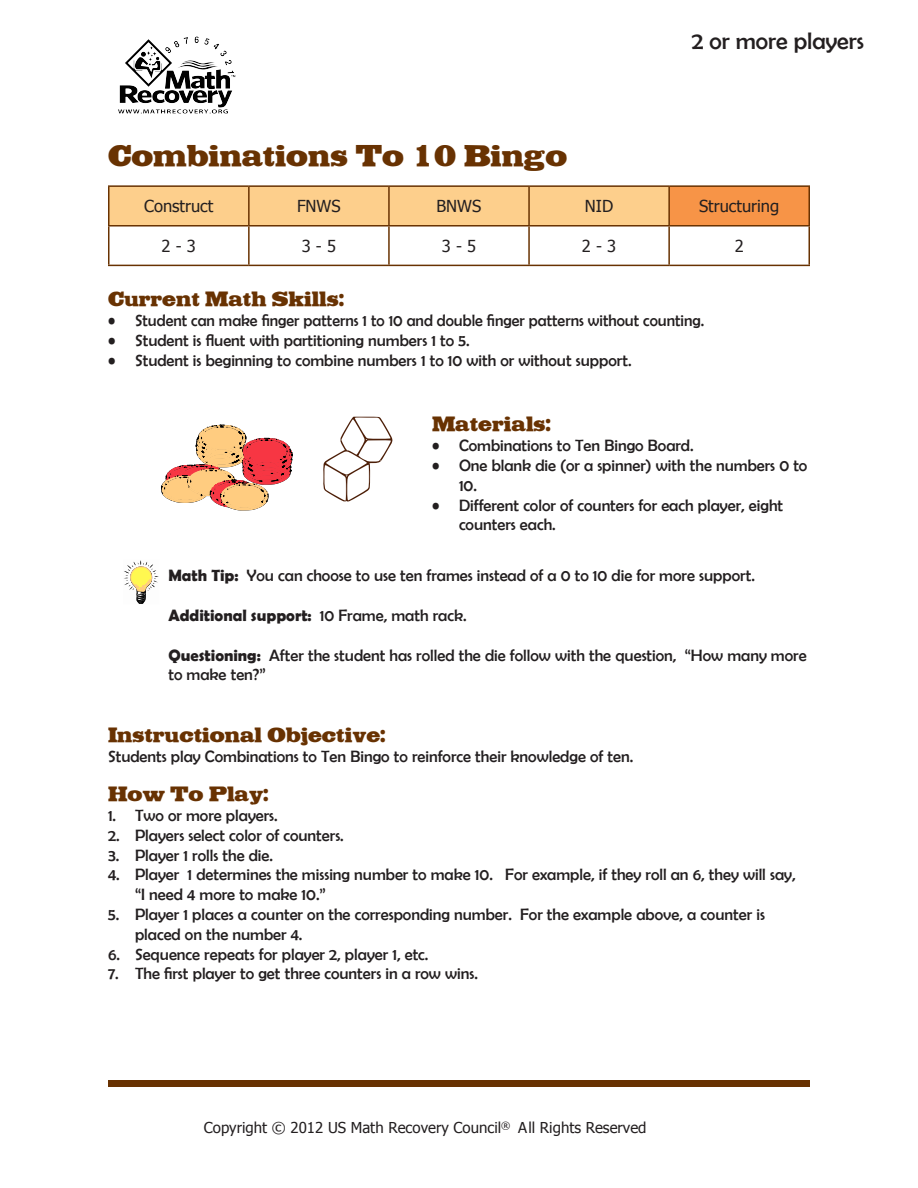
<style>
.page{position:relative;width:918px;height:1188px;background:#fff}
.page>*{position:absolute;margin:0;border:0;box-sizing:border-box;transform-origin:0 0}
.MR_Page_Headings_-_T{font:26.4px "Cairo SF";color:#683202;scale:.91 1}
.MR_Page_Body_Text{font:24px "Berlin Sans FB";color:#231f20}
.MR_Page_Headings_-_S{font:18.15px "Cairo SF";color:#683202;scale:.91 1}
.MR_Page_Body_Text-2{font:16.5px/19.8px "Berlin Sans FB";color:#231f20}
.MR_Profile_Table{font:16.5px "Tahoma";color:#231f20}
.MR_Page_Body_Text-3{font:700 16.5px "Berlin Sans FB Demi";color:#231f20}
.t1{font:15px "Tahoma";color:#231f20}
.s1{font-family:"Berlin Sans FB Demi";font-weight:700}
.s2{font-family:"Berlin Sans FB";font-weight:400}
</style>
<div class="page">
<div style="left:108px;top:1080px;width:702px;height:7px;background:#683202"></div>
<div style="left:110px;top:187px;width:558px;height:38px;background:#fdcf8c"></div>
<div style="left:669px;top:186px;width:140px;height:40px;background:#f79447"></div>
<hr style="left:388px;top:187px;width:2px;height:38px;background:#683202">
<hr style="left:528px;top:187px;width:2px;height:38px;background:#683202">
<hr style="left:668px;top:227px;width:2px;height:38px;background:#683202">
<hr style="left:248px;top:227px;width:2px;height:38px;background:#683202">
<hr style="left:248px;top:187px;width:2px;height:38px;background:#683202">
<hr style="left:388px;top:227px;width:2px;height:38px;background:#683202">
<hr style="left:528px;top:227px;width:2px;height:38px;background:#683202">
<hr style="left:108px;top:227px;width:2px;height:38px;background:#683202">
<hr style="left:808px;top:227px;width:2px;height:38px;background:#683202">
<hr style="left:108px;top:265px;width:141px;height:1px;background:#683202">
<hr style="left:249px;top:265px;width:140px;height:1px;background:#683202">
<hr style="left:389px;top:265px;width:140px;height:1px;background:#683202">
<hr style="left:529px;top:265px;width:140px;height:1px;background:#683202">
<hr style="left:669px;top:265px;width:141px;height:1px;background:#683202">
<hr style="left:669px;top:185px;width:141px;height:2px;background:#683202">
<hr style="left:808px;top:187px;width:2px;height:38px;background:#683202">
<hr style="left:669px;top:225px;width:141px;height:2px;background:#683202">
<hr style="left:108px;top:185px;width:141px;height:2px;background:#683202">
<hr style="left:108px;top:187px;width:2px;height:38px;background:#683202">
<hr style="left:249px;top:185px;width:140px;height:2px;background:#683202">
<hr style="left:389px;top:185px;width:140px;height:2px;background:#683202">
<hr style="left:529px;top:185px;width:140px;height:2px;background:#683202">
<hr style="left:668px;top:187px;width:2px;height:38px;background:#683202">
<hr style="left:108px;top:225px;width:141px;height:2px;background:#683202">
<hr style="left:249px;top:225px;width:140px;height:2px;background:#683202">
<hr style="left:389px;top:225px;width:140px;height:2px;background:#683202">
<hr style="left:529px;top:225px;width:140px;height:2px;background:#683202">
<svg style="left:323px;top:417px;width:70px;height:84px"></svg>
<svg style="left:124px;top:560px;width:35px;height:44px"></svg>
<svg style="left:161px;top:425px;width:131px;height:86px"></svg>
<img style="left:118px;top:36px;width:118px;height:78px">
<p class="MR_Page_Headings_-_T" style="left:108px;top:138px;width:506px">Combinations To 10 Bingo</p>
<p class="MR_Page_Body_Text" style="left:692px;top:28px;width:174px">2 or more players</p>
<p class="MR_Profile_Table" style="left:144px;top:195px;width:71px">Construct</p>
<p class="MR_Profile_Table" style="left:297px;top:195px;width:45px">FNWS</p>
<p class="MR_Profile_Table" style="left:437px;top:195px;width:46px">BNWS</p>
<p class="MR_Profile_Table" style="left:585px;top:195px;width:30px">NID</p>
<p class="MR_Profile_Table" style="left:699px;top:195px;width:82px">Structuring</p>
<p class="MR_Profile_Table" style="left:162px;top:235px;width:36px">2 - 3</p>
<p class="MR_Profile_Table" style="left:302px;top:235px;width:36px">3 - 5</p>
<p class="MR_Profile_Table" style="left:442px;top:235px;width:36px">3 - 5</p>
<p class="MR_Profile_Table" style="left:582px;top:235px;width:36px">2 - 3</p>
<p class="MR_Profile_Table" style="left:735px;top:235px;width:11px">2</p>
<p class="MR_Page_Headings_-_S" style="left:108px;top:287px;width:261px">Current Math Skills:</p>
<p class="MR_Page_Body_Text-2" style="left:108px;top:310px;width:598px">• Student can make finger patterns 1 to 10 and double finger patterns without counting.</p>
<p class="MR_Page_Body_Text-2" style="left:108px;top:330px;width:363px">• Student is fluent with partitioning numbers 1 to 5.</p>
<p class="MR_Page_Body_Text-2" style="left:108px;top:350px;width:525px">• Student is beginning to combine numbers 1 to 10 with or without support.</p>
<p class="MR_Page_Headings_-_S" style="left:432px;top:412px;width:132px">Materials:</p>
<p class="MR_Page_Body_Text-2" style="left:432px;top:436px;width:263px">• Combinations to Ten Bingo Board.</p>
<p class="MR_Page_Body_Text-2" style="left:459px;top:455px;width:350px;text-indent:-27px">• One blank die (or a spinner) with the numbers 0 to<br>10.</p>
<p class="MR_Page_Body_Text-2" style="left:459px;top:495px;width:326px;text-indent:-27px">• Different color of counters for each player, eight counters each.</p>
<p class="MR_Page_Body_Text-2" style="left:168px;top:566px;width:588px"><span class="s1">Math Tip:</span> You can choose to use ten frames instead of a 0 to 10 die for more support.</p>
<p class="MR_Page_Body_Text-3" style="left:168px;top:606px;width:300px">Additional support: <span class="s2">10 Frame, math rack.</span></p>
<p class="MR_Page_Body_Text-2" style="left:168px;top:645px;width:640px"><span class="s1">Questioning:</span> After the student has rolled the die follow with the question, “How many more to make ten?”</p>
<p class="MR_Page_Headings_-_S" style="left:108px;top:723px;width:307px">Instructional Objective:</p>
<p class="MR_Page_Body_Text-2" style="left:108px;top:746px;width:527px">Students play Combinations to Ten Bingo to reinforce their knowledge of ten.</p>
<p class="MR_Page_Headings_-_S" style="left:108px;top:782px;width:178px">How To Play:</p>
<p class="MR_Page_Body_Text-2" style="left:108px;top:805px;width:171px">1. Two or more players.</p>
<p class="MR_Page_Body_Text-2" style="left:108px;top:825px;width:237px">2. Players select color of counters.</p>
<p class="MR_Page_Body_Text-2" style="left:108px;top:845px;width:167px">3. Player 1 rolls the die.</p>
<p class="MR_Page_Body_Text-2" style="left:135px;top:865px;width:662px;text-indent:-27px">4. Player 1 determines the missing number to make 10. For example, if they roll an 6, they will say, “I need 4 more to make 10.”</p>
<p class="MR_Page_Body_Text-2" style="left:135px;top:904px;width:631px;text-indent:-27px">5. Player 1 places a counter on the corresponding number. For the example above, a counter is placed on the number 4.</p>
<p class="MR_Page_Body_Text-2" style="left:108px;top:944px;width:322px">6. Sequence repeats for player 2, player 1, etc.</p>
<p class="MR_Page_Body_Text-2" style="left:108px;top:964px;width:371px">7. The first player to get three counters in a row wins.</p>
<p class="t1" style="left:204px;top:1118px;width:444px">Copyright © 2012 US Math Recovery Council<sup>®</sup> All Rights Reserved</p>
</div>
